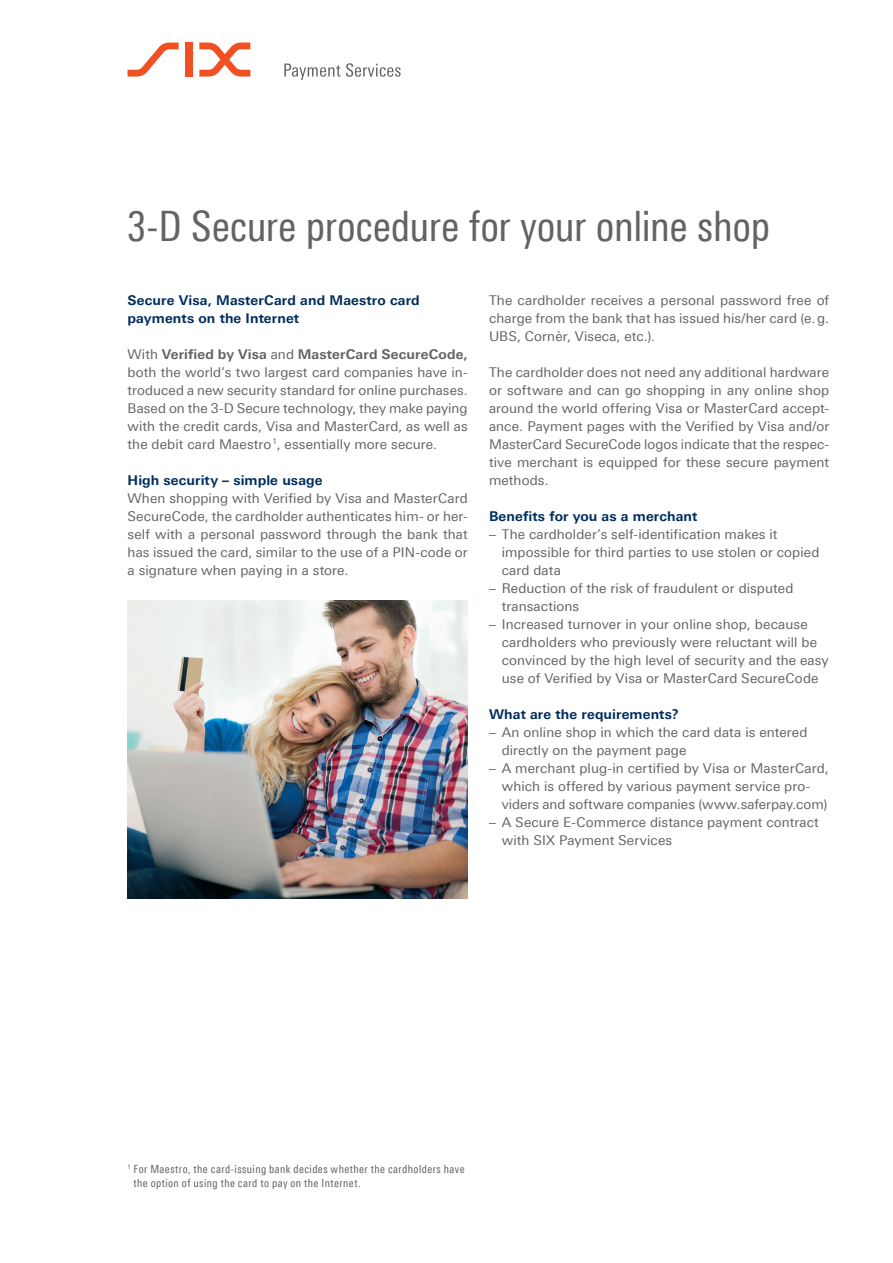
<style>
.page{position:relative;width:893px;height:1263px;background:#fff}
.page>*{position:absolute;margin:0;border:0;box-sizing:border-box;transform-origin:0 0}
.t1{font:42px "Linotype Univers 420 Cn";letter-spacing:-.01em;color:#636366}
.t2{font:13.5px/18px "Linotype Univers 430";letter-spacing:.01em;color:#636366}
.t3{font:700 13.5px/18px "Linotype Univers 630";letter-spacing:.01em;color:#002e5e}
.t4{font:700 13.5px "Linotype Univers 630";letter-spacing:.01em;color:#636366}
.t5{font:11.25px/14.2px "Linotype Univers 420 Cn";letter-spacing:.035em;color:#636366}
.s1{font-family:"Linotype Univers 430";font-weight:400}
</style>
<div class="page">
<svg style="left:128px;top:43px;width:51px;height:34px"></svg>
<div style="left:185px;top:43px;width:8px;height:34px;background:#f15122"></div>
<svg style="left:199px;top:43px;width:51px;height:34px"></svg>
<svg style="left:284px;top:63px;width:117px;height:17px"></svg>
<img style="left:128px;top:600px;width:340px;height:299px">
<h1 class="t1" style="left:127px;top:201px;width:644px">3-D Secure procedure for your online shop</h1>
<p class="t3" style="left:128px;top:291px;width:294px">Secure Visa, MasterCard and Maestro card payments on the Internet</p>
<p class="t4" style="left:128px;top:346px;width:342px"><span class="s1">With</span> Verified by Visa <span class="s1">and</span> MasterCard SecureCode,</p>
<p class="t2" style="left:128px;top:363px;width:342px;text-align:justify">both the world’s two largest card companies have in&shy;troduced a new security standard for online purchases.<br>Based on the 3-D Secure technology, they make paying with the credit cards, Visa and MasterCard, as well as the debit card Maestro<sup>1</sup>, essentially more secure.</p>
<p class="t3" style="left:128px;top:471px;width:197px">High security – simple usage</p>
<p class="t2" style="left:128px;top:489px;width:342px;text-align:justify">When shopping with Verified by Visa and MasterCard SecureCode, the cardholder authenticates him- or her&shy;self with a personal password through the bank that has issued the card, similar to the use of a PIN-code or a signature when paying in a store.</p>
<p class="t2" style="left:489px;top:291px;width:342px;text-align:justify">The cardholder receives a personal password free of charge from the bank that has issued his/her card (e.g.<br>UBS, Cornèr, Viseca, etc.).</p>
<p class="t2" style="left:489px;top:363px;width:342px;text-align:justify">The cardholder does not need any additional hardware or software and can go shopping in any online shop around the world offering Visa or MasterCard accept&shy;ance. Payment pages with the Verified by Visa and/or MasterCard SecureCode logos indicate that the respec&shy;tive merchant is equipped for these secure payment methods.</p>
<p class="t3" style="left:489px;top:507px;width:210px">Benefits for you as a merchant</p>
<p class="t2" style="left:502px;top:525px;width:319px;text-indent:-13px">– The cardholder’s self-identification makes it impossible for third parties to use stolen or copied card data</p>
<p class="t2" style="left:502px;top:579px;width:293px;text-indent:-13px">– Reduction of the risk of fraudulent or disputed transactions</p>
<p class="t2" style="left:502px;top:615px;width:328px;text-indent:-13px">– Increased turnover in your online shop, because cardholders who previously were reluctant will be convinced by the high level of security and the easy use of Verified by Visa or MasterCard SecureCode</p>
<p class="t3" style="left:489px;top:705px;width:191px">What are the requirements?</p>
<p class="t2" style="left:502px;top:723px;width:307px;text-indent:-13px">– An online shop in which the card data is entered directly on the payment page</p>
<p class="t2" style="left:502px;top:759px;width:328px;text-indent:-13px">– A merchant plug-in certified by Visa or MasterCard, which is offered by various payment service pro&shy;viders and software companies (www.saferpay.com)</p>
<p class="t2" style="left:502px;top:813px;width:318px;text-indent:-13px">– A Secure E-Commerce distance payment contract with SIX Payment Services</p>
<p class="t5" style="left:133px;top:1161px;width:333px;text-indent:-6px"><sup>1</sup> For Maestro, the card-issuing bank decides whether the cardholders have the option of using the card to pay on the Internet.</p>
</div>
